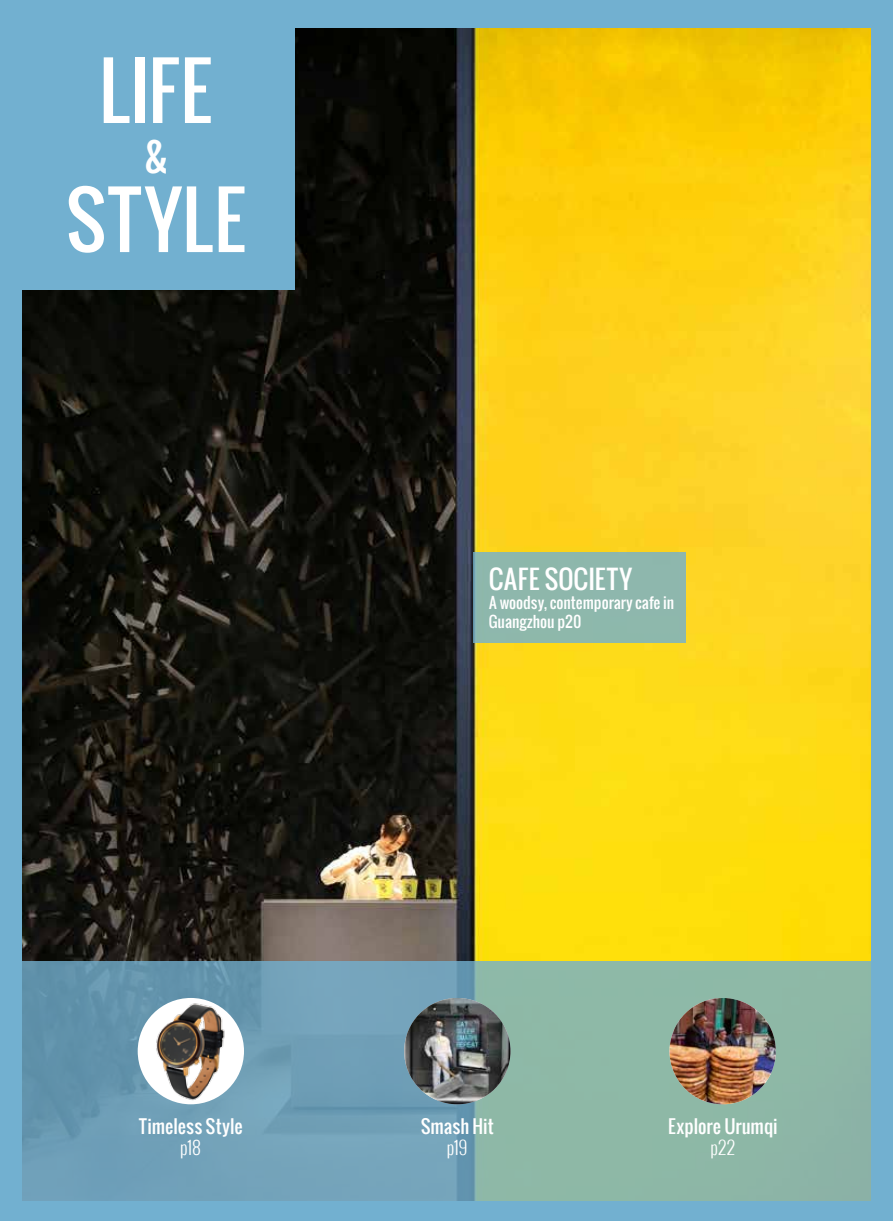
<style>
.page{position:relative;width:893px;height:1221px;background:#fff}
.page>*{position:absolute;margin:0;border:0;box-sizing:border-box;transform-origin:0 0}
.t1{font:75px "Oswald";letter-spacing:-.015em;color:#fff}
.t2{font:37.5px "Oswald";color:#fff}
.t3{font:25.5px "Oswald";color:#fff}
.t4{font:18px "Oswald";letter-spacing:-.005em;color:#fff}
.t5{font:300 18px "Oswald";color:#fff}
.t6{font:15px/18.8px "Oswald";color:#fff}
</style>
<div class="page">
<div style="left:0;top:0;width:893px;height:1220px;background:#72b0d0"></div>
<img style="left:22px;top:28px;width:849px;height:933px">
<div style="left:1px;top:0;width:293px;height:289px;background:#72b0d0"></div>
<svg style="left:22px;top:961px;width:849px;height:239px;background:#7ca9ae"></svg>
<div style="left:473px;top:552px;width:213px;height:91px;background:#8eb7ac"></div>
<img style="left:404px;top:997px;width:106px;height:107px;border-radius:53px">
<img style="left:138px;top:997px;width:106px;height:107px;border-radius:53px">
<img style="left:669px;top:997px;width:107px;height:107px;border-radius:53px">
<h1 class="t1" style="left:99px;top:33px;width:116px">LIFE</h1>
<h2 class="t2" style="left:144px;top:128px;width:26px">&amp;</h2>
<h1 class="t1" style="left:65px;top:162px;width:183px">STYLE</h1>
<h3 class="t3" style="left:489px;top:559px;width:146px">CAFE SOCIETY</h3>
<p class="t6" style="left:489px;top:592px;width:187px">A woodsy, contemporary cafe in<br>Guangzhou p20</p>
<p class="t4" style="left:138px;top:1112px;width:106px">Timeless Style</p>
<p class="t5" style="left:180px;top:1135px;width:22px">p18</p>
<p class="t4" style="left:421px;top:1112px;width:74px">Smash Hit</p>
<p class="t5" style="left:447px;top:1135px;width:22px">p19</p>
<p class="t4" style="left:668px;top:1112px;width:111px">Explore Urumqi</p>
<p class="t5" style="left:710px;top:1135px;width:26px">p22</p>
</div>
